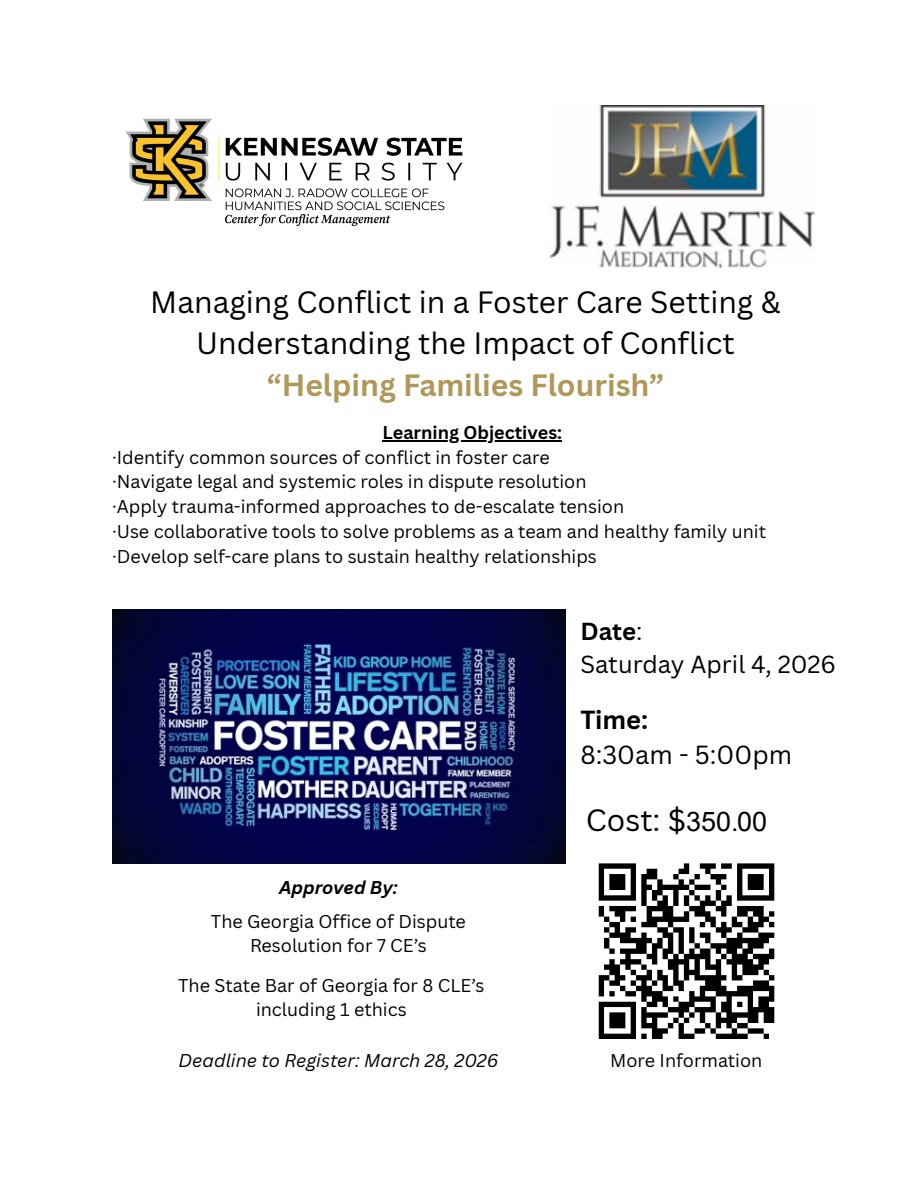
<style>
.page{position:relative;width:918px;height:1188px;background:#fff}
.page>*{position:absolute;margin:0;border:0;box-sizing:border-box;transform-origin:0 0}
.t1{font:30px/41.7px "Canva Sans";color:#000;text-align:center}
.t2{font:25.5px/34.8px "Canva Sans";color:#000}
.t3{font:24px/32.7px "Canva Sans";color:#000}
.t4{font:18px/24.8px "Canva Sans";color:#000;text-align:center}
.t5{font:italic 18px "Canva Sans";color:#000}
.t6{font:700 18px "Canva Sans";color:#000}
.t7{font:italic 700 18px "Canva Sans";color:#000}
.s1{font-weight:700;color:#af985a}
.s2{font-weight:700}
.s3{font-family:"Arial";font-size:27px}
</style>
<div class="page">
<img style="left:126px;top:118px;width:337px;height:109px">
<svg style="left:598px;top:863px;width:177px;height:176px"></svg>
<img style="left:112px;top:610px;width:453px;height:254px">
<img style="left:551px;top:106px;width:264px;height:162px">
<hr style="left:383px;top:440px;width:179px;height:1px;background:#000">
<p class="t1" style="left:150px;top:280px;width:632px">Managing Conflict in a Foster Care Setting &amp;<br>Understanding the Impact of Conflict <span class="s1">“Helping Families Flourish”</span></p>
<p class="t6" style="left:383px;top:420px;width:181px">Learning Objectives:</p>
<p class="t4" style="left:112px;top:444px;width:439px">·Identify common sources of conflict in foster care</p>
<p class="t4" style="left:112px;top:469px;width:476px">·Navigate legal and systemic roles in dispute resolution</p>
<p class="t4" style="left:112px;top:494px;width:514px">·Apply trauma-informed approaches to de-escalate tension</p>
<h2 class="t4" style="left:112px;top:519px;width:656px">·Use collaborative tools to solve problems as a team and healthy family unit</h2>
<h2 class="t4" style="left:112px;top:543px;width:486px">·Develop self-care plans to sustain healthy relationships</h2>
<h3 class="t7" style="left:279px;top:875px;width:120px">Approved By:</h3>
<p class="t4" style="left:211px;top:908px;width:257px">The Georgia Office of Dispute<br>Resolution for 7 CE’s</p>
<p class="t4" style="left:178px;top:972px;width:308px">The State Bar of Georgia for 8 CLE’s including 1 ethics</p>
<h1 class="t5" style="left:179px;top:1047px;width:321px">Deadline to Register: March 28, 2026</h1>
<p class="t3" style="left:580px;top:614px;width:257px"><span class="s2">Date</span>:<br>Saturday April 4, 2026</p>
<p class="t2" style="left:580px;top:702px;width:213px"><span class="s2">Time:<br></span>8:30am - 5:00pm</p>
<p class="t1" style="left:586px;top:799px;width:183px">Cost: $<span class="s3">350.00</span></p>
<p class="t4" style="left:610px;top:1047px;width:154px">More Information</p>
</div>
